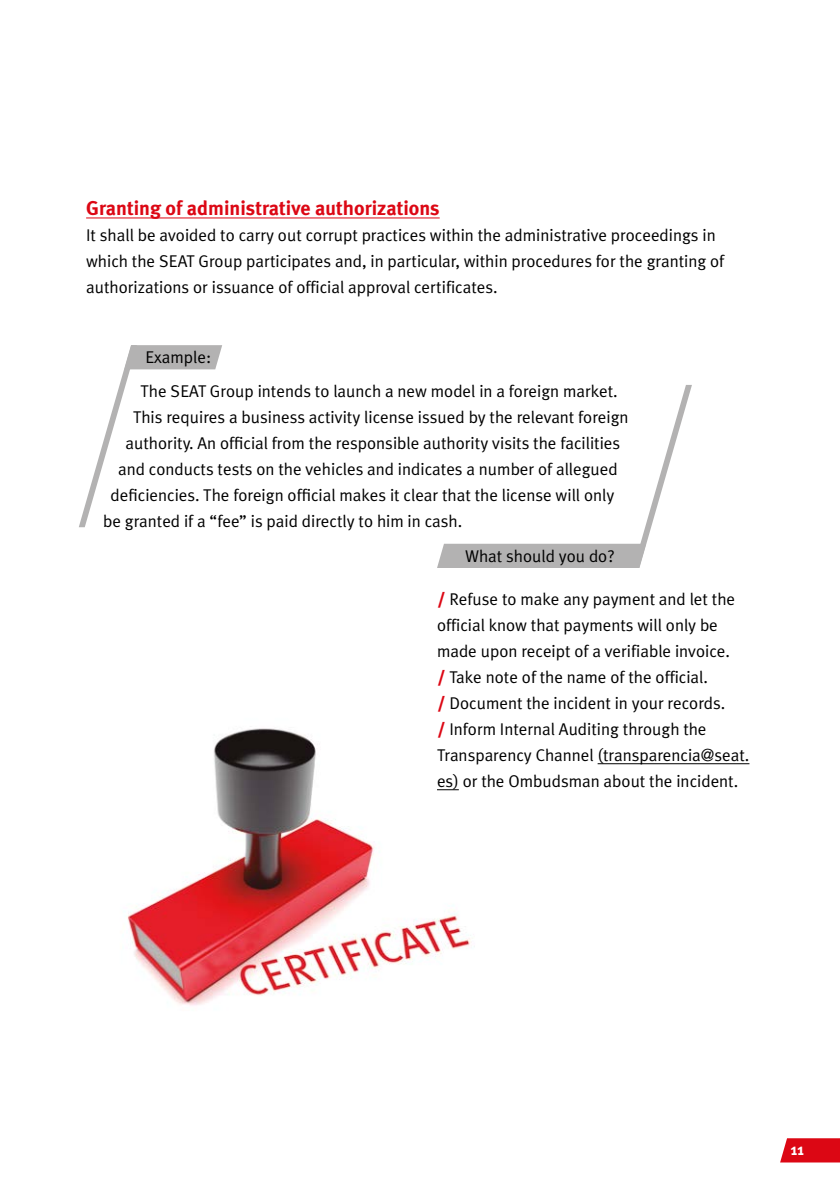
<style>
.page{position:relative;width:840px;height:1191px;background:#fff}
.page>*{position:absolute;margin:0;border:0;box-sizing:border-box;transform-origin:0 0}
.t1{font:700 20px "Meta Plus";color:#dc0714}
.t2{font:17px/26px "Meta Plus Normal";color:#000}
.t3{font:700 16px "Meta Plus";color:#fff}
.s1{font-family:"Meta Plus";font-weight:900;color:#dc0714}
</style>
<div class="page">
<img style="left:127px;top:728px;width:344px;height:278px">
<hr style="left:86px;top:218px;width:353px;height:1px;background:#dc0714">
<svg style="left:79px;top:345px;width:143px;height:183px"></svg>
<hr style="left:597px;top:763px;width:152px;height:1px;background:#000">
<svg style="left:437px;top:789px;width:21px;height:1px"></svg>
<svg style="left:437px;top:385px;width:255px;height:183px"></svg>
<svg style="left:780px;top:1138px;width:59px;height:24px"></svg>
<p class="t1" style="left:86px;top:197px;width:355px">Granting of administrative authorizations</p>
<p class="t2" style="left:86px;top:222px;width:639px">It shall be avoided to carry out corrupt practices within the administrative proceedings in which the SEAT Group participates and, in particular, within procedures for the granting of authorizations or issuance of official approval certificates.</p>
<p class="t2" style="left:140px;top:340px;width:478px;line-height:33.8px">Example:<br>The SEAT Group intends to launch a new model in a foreign market.</p>
<p class="t2" style="left:133px;top:404px;width:497px">This requires a business activity license issued by the relevant foreign</p>
<p class="t2" style="left:125px;top:430px;width:496px">authority. An official from the responsible authority visits the facilities</p>
<p class="t2" style="left:118px;top:456px;width:501px">and conducts tests on the vehicles and indicates a number of allegued</p>
<p class="t2" style="left:111px;top:482px;width:505px">deficiencies. The foreign official makes it clear that the license will only</p>
<p class="t2" style="left:103px;top:508px;width:360px">be granted if a “fee” is paid directly to him in cash.</p>
<p class="t2" style="left:465px;top:543px;width:151px">What should you do?</p>
<p class="t2" style="left:437px;top:586px;width:314px"><span class="s1">/</span> Refuse to make any payment and let the official know that payments will only be made upon receipt of a verifiable invoice.<br><span class="s1">/</span> Take note of the name of the official.<br><span class="s1">/</span> Document the incident in your records.<br><span class="s1">/</span> Inform Internal Auditing through the Transparency Channel (transparencia@seat. es) or the Ombudsman about the incident.</p>
<p class="t3" style="left:790px;top:1139px;width:15px">11</p>
</div>
